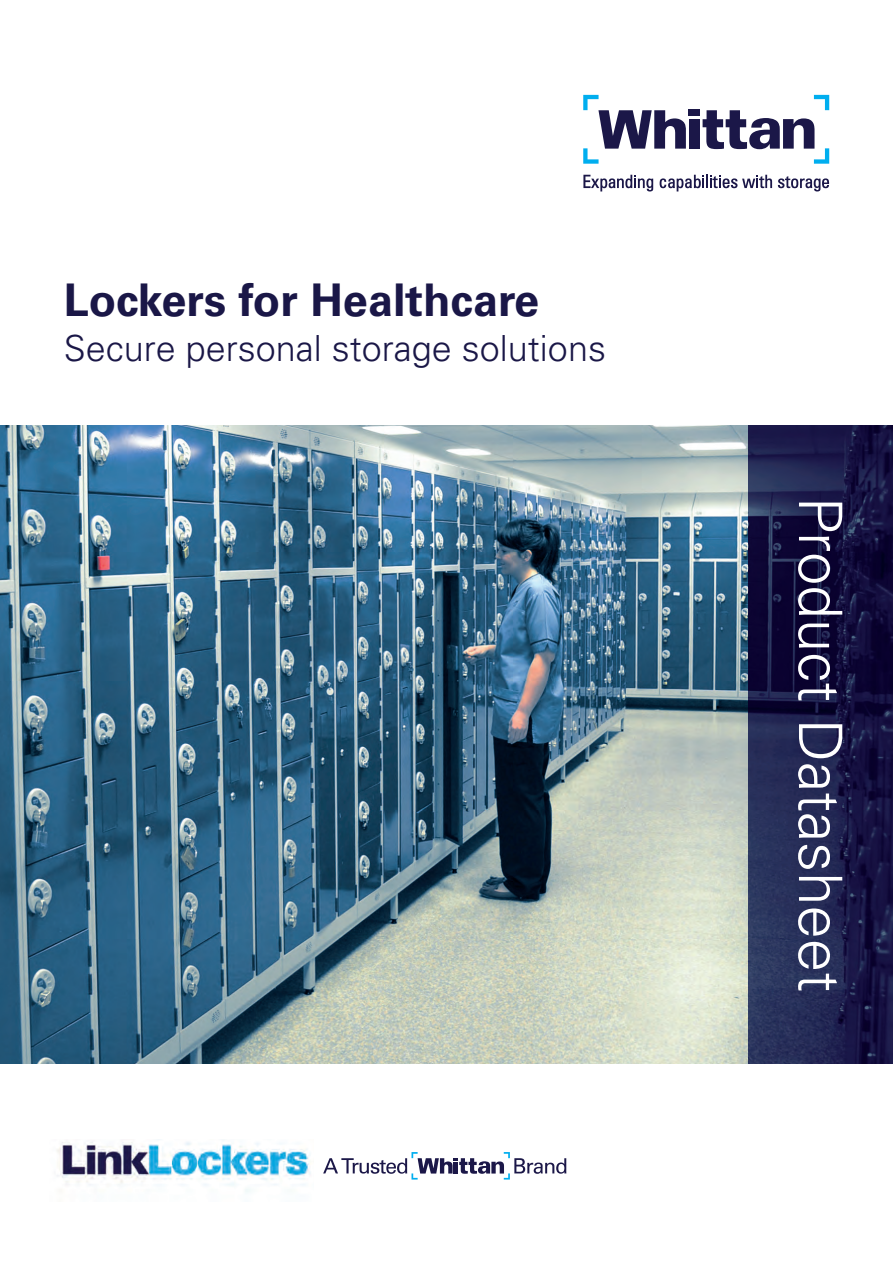
<style>
.page{position:relative;width:893px;height:1263px;background:#fff}
.page>*{position:absolute;margin:0;border:0;box-sizing:border-box;transform-origin:0 0}
.t1{font:300 60px "Univers LT Pro 45";color:#fff}
.t2{font:700 45px "Univers LT Pro 65";color:#1a1747}
.t3{font:300 36px "Univers LT Pro 45";color:#1a1747}
</style>
<div class="page">
<img style="left:0;top:425px;width:748px;height:638px">
<img style="left:748px;top:425px;width:145px;height:638px">
<div style="left:689px;top:119px;width:11px;height:30px;background:#1b1748"></div>
<div style="left:689px;top:110px;width:11px;height:6px;background:#1b1748"></div>
<svg style="left:583px;top:95px;width:103px;height:69px"></svg>
<svg style="left:703px;top:95px;width:126px;height:69px"></svg>
<svg style="left:583px;top:175px;width:70px;height:16px"></svg>
<svg style="left:660px;top:175px;width:112px;height:16px"></svg>
<svg style="left:778px;top:176px;width:51px;height:15px"></svg>
<img style="left:57px;top:1141px;width:254px;height:52px">
<svg style="left:323px;top:1152px;width:243px;height:27px"></svg>
<p class="t2" style="left:64px;top:268px;width:477px">Lockers for Healthcare</p>
<p class="t3" style="left:64px;top:324px;width:544px">Secure personal storage solutions</p>
<h1 class="t1" style="left:860px;top:497px;width:497px;rotate:90deg">Product Datasheet</h1>
</div>
